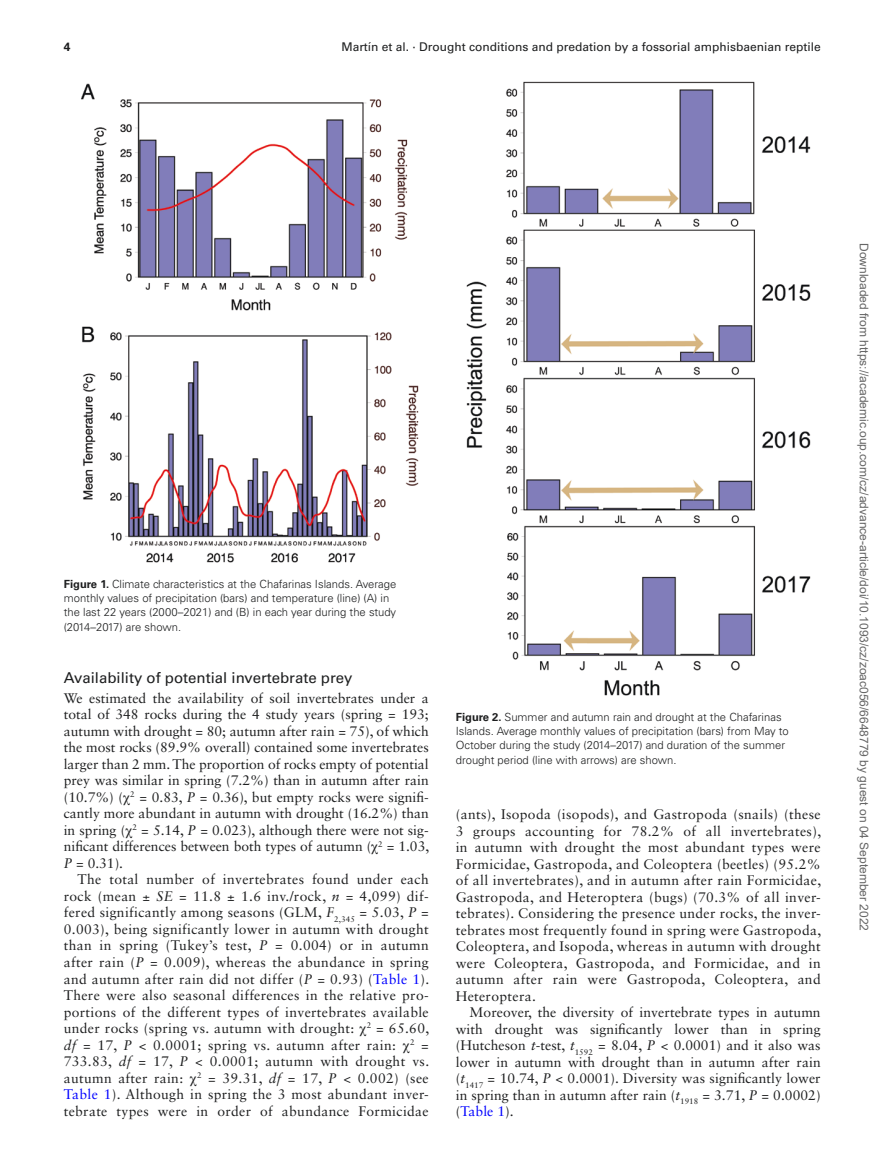
<style>
.page{position:relative;width:893px;height:1174px;background:#fff}
.page>*{position:absolute;margin:0;border:0;box-sizing:border-box;transform-origin:0 0}
.t1{font:15px "Univers LT Std";color:#1d1e1f}
.t2{font:13.8px/16.5px "Sabon LT Std";letter-spacing:.015em;color:#1d1e1f;text-align:justify}
.t3{font:12px "Arial";color:#666}
.t4{font:12px "Univers LT Std 2";color:#1d1e1f}
.t5{font:700 12px "Univers LT Std";color:#1d1e1f}
.t6{font:300 11.25px/14.2px "Univers LT Std";color:#1d1e1f}
.s1{font-weight:700}
.s2{font-family:"Gandhari Unicode"}
.s3{font-style:italic}
.s4{color:#00f}
</style>
<div class="page">
<img style="left:81px;top:83px;width:338px;height:480px">
<img style="left:466px;top:81px;width:345px;height:615px">
<p class="t5" style="left:64px;top:40px;width:8px">4</p>
<p class="t4" style="left:342px;top:40px;width:481px">Martín et al. · Drought conditions and predation by a fossorial amphisbaenian reptile</p>
<p class="t6" style="left:64px;top:576px;width:334px"><span class="s1">Figure 1.</span> Climate characteristics at the Chafarinas Islands. Average monthly values of precipitation (bars) and temperature (line) (A) in the last 22 years (2000–2021) and (B) in each year during the study (2014–2017) are shown.</p>
<p class="t1" style="left:64px;top:669px;width:290px">Availability of potential invertebrate prey</p>
<p class="t2" style="left:64px;top:689px;width:367px">We estimated the availability of soil invertebrates under a total of 348 rocks during the 4 study years (spring = 193; autumn with drought = 80; autumn after rain = 75), of which the most rocks (89.9% overall) contained some invertebrates larger than 2 mm. The proportion of rocks empty of potential prey was similar in spring (7.2%) than in autumn after rain (10.7%) (<span class="s2">χ</span><sup>2</sup> = 0.83, <span class="s3">P</span> = 0.36), but empty rocks were signifi&shy;cantly more abundant in autumn with drought (16.2%) than in spring (<span class="s2">χ</span><sup>2</sup> = 5.14, <span class="s3">P</span> = 0.023), although there were not sig&shy;nificant differences between both types of autumn (<span class="s2">χ</span><sup>2</sup> = 1.03, <span class="s3">P</span> = 0.31).</p>
<p class="t2" style="left:64px;top:871px;width:367px;text-indent:14px">The total number of invertebrates found under each rock (mean ± <span class="s3">SE</span> = 11.8 ± 1.6 inv./rock, <span class="s3">n</span> = 4,099) dif&shy;fered significantly among seasons (GLM, <span class="s3">F</span><sub>2,345</sub> = 5.03, <span class="s3">P</span> = 0.003), being significantly lower in autumn with drought than in spring (Tukey’s test, <span class="s3">P</span> = 0.004) or in autumn after rain (<span class="s3">P</span> = 0.009), whereas the abundance in spring and autumn after rain did not differ (<span class="s3">P</span> = 0.93) (<span class="s4">Table 1</span>).<br>There were also seasonal differences in the relative pro&shy;portions of the different types of invertebrates available under rocks (spring vs. autumn with drought: <span class="s2">χ</span><sup>2</sup> = 65.60, <span class="s3">df</span> = 17, <span class="s3">P</span> &lt; 0.0001; spring vs. autumn after rain: <span class="s2">χ</span><sup>2</sup> = 733.83, <span class="s3">df</span> = 17, <span class="s3">P</span> &lt; 0.0001; autumn with drought vs. autumn after rain: <span class="s2">χ</span><sup>2</sup> = 39.31, <span class="s3">df</span> = 17, <span class="s3">P</span> &lt; 0.002) (see <span class="s4">Table 1</span>). Although in spring the 3 most abundant inver&shy;tebrate types were in order of abundance Formicidae</p>
<p class="t6" style="left:456px;top:709px;width:335px"><span class="s1">Figure 2.</span> Summer and autumn rain and drought at the Chafarinas Islands. Average monthly values of precipitation (bars) from May to October during the study (2014–2017) and duration of the summer drought period (line with arrows) are shown.</p>
<p class="t2" style="left:456px;top:806px;width:367px">(ants), Isopoda (isopods), and Gastropoda (snails) (these 3 groups accounting for 78.2% of all invertebrates), in autumn with drought the most abundant types were Formicidae, Gastropoda, and Coleoptera (beetles) (95.2% of all invertebrates), and in autumn after rain Formicidae, Gastropoda, and Heteroptera (bugs) (70.3% of all inver&shy;tebrates). Considering the presence under rocks, the inver&shy;tebrates most frequently found in spring were Gastropoda, Coleoptera, and Isopoda, whereas in autumn with drought were Coleoptera, Gastropoda, and Formicidae, and in autumn after rain were Gastropoda, Coleoptera, and Heteroptera.</p>
<p class="t2" style="left:456px;top:1004px;width:366px;text-indent:14px">Moreover, the diversity of invertebrate types in autumn with drought was significantly lower than in spring (Hutcheson <span class="s3">t</span>-test, <span class="s3">t</span><sub>1592</sub> = 8.04, <span class="s3">P</span> &lt; 0.0001) and it also was lower in autumn with drought than in autumn after rain (<span class="s3">t</span><sub>1417</sub> = 10.74, <span class="s3">P</span> &lt; 0.0001). Diversity was significantly lower in spring than in autumn after rain (<span class="s3">t</span><sub>1918</sub> = 3.71, <span class="s3">P</span> = 0.0002) (<span class="s4">Table 1</span>).</p>
<p class="t3" style="left:868px;top:243px;width:690px;rotate:90deg">Downloaded from https://academic.oup.com/cz/advance-article/doi/10.1093/cz/zoac056/6648779 by guest on 04 September 2022</p>
</div>
